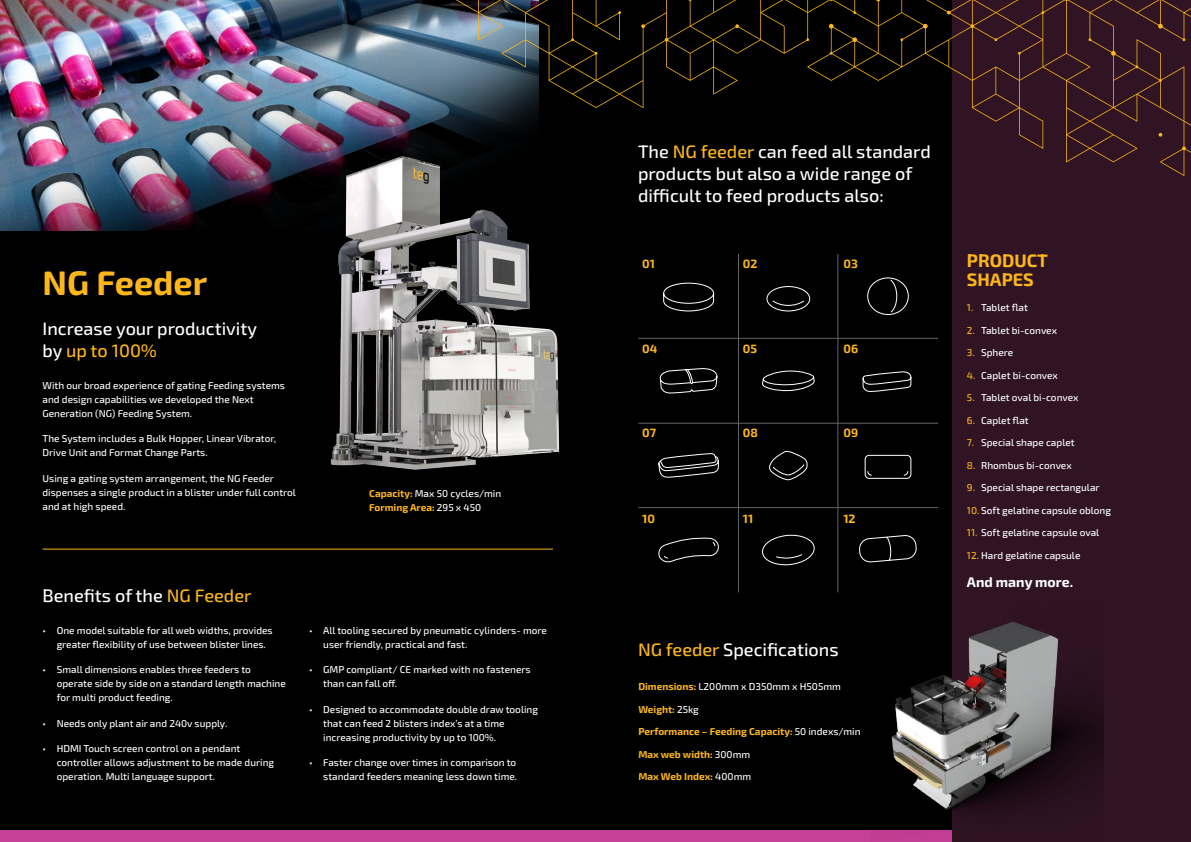
<style>
.page{position:relative;width:1191px;height:842px;background:#000}
.page>*{position:absolute;margin:0;border:0;box-sizing:border-box;transform-origin:0 0}
.t1{font:700 34px "Exo 2";color:#fdb71a}
.t2{font:500 18px/22px "Exo 2";color:#fff}
.t3{font:700 18px/19px "Exo 2";color:#fdb71a}
.t4{font:700 14px "Exo 2";color:#fff}
.t5{font:700 12px "Exo 2";color:#fdb71a}
.t6{font:500 10px/14px "Exo 2";color:#fff}
.t7{font:700 10px "Exo 2";color:#fdb71a}
.s1{color:#fdb71a}
.s2{font-weight:700;color:#fdb71a}
.s3{font-weight:500;color:#fff}
</style>
<div class="page">
<div style="left:0;top:830px;width:1191px;height:12px;background:#c64097"></div>
<img style="left:0;top:0;width:456px;height:230px">
<div style="left:952px;top:0;width:239px;height:842px;background:#301424"></div>
<hr style="left:43px;top:549px;width:510px;height:1px;background:#fdb71a">
<svg style="left:663px;top:282px;width:51px;height:30px"></svg>
<svg style="left:766px;top:286px;width:44px;height:26px"></svg>
<svg style="left:867px;top:277px;width:42px;height:38px"></svg>
<svg style="left:659px;top:368px;width:59px;height:26px"></svg>
<svg style="left:762px;top:370px;width:53px;height:21px"></svg>
<svg style="left:862px;top:371px;width:50px;height:21px"></svg>
<svg style="left:658px;top:453px;width:61px;height:25px"></svg>
<svg style="left:769px;top:450px;width:39px;height:30px"></svg>
<svg style="left:864px;top:454px;width:48px;height:25px"></svg>
<svg style="left:658px;top:537px;width:61px;height:26px"></svg>
<svg style="left:762px;top:534px;width:53px;height:32px"></svg>
<svg style="left:859px;top:535px;width:58px;height:28px"></svg>
<hr style="left:738px;top:254px;width:1px;height:338px;background:#636466">
<hr style="left:837px;top:254px;width:1px;height:338px;background:#636466">
<hr style="left:638px;top:507px;width:300px;height:1px;background:#636466">
<hr style="left:638px;top:423px;width:300px;height:1px;background:#636466">
<hr style="left:638px;top:338px;width:300px;height:1px;background:#636466">
<img style="left:324px;top:119px;width:236px;height:351px">
<svg style="left:456px;top:0;width:735px;height:176px"></svg>
<svg style="left:1158px;top:133px;width:4px;height:4px"></svg>
<img style="left:891px;top:622px;width:212px;height:190px">
<h1 class="t1" style="left:43px;top:259px;width:166px">NG Feeder</h1>
<h2 class="t2" style="left:43px;top:317px;width:216px">Increase your productivity by <span class="s1">up to 100%</span></h2>
<p class="t6" style="left:43px;top:378px;width:244px">With our broad experience of gating Feeding systems and design capabilities we developed the Next<br>Generation (NG) Feeding System.</p>
<p class="t6" style="left:43px;top:432px;width:235px">The System includes a Bulk Hopper, Linear Vibrator,<br>Drive Unit and Format Change Parts.</p>
<p class="t6" style="left:43px;top:471px;width:255px">Using a gating system arrangement, the NG Feeder dispenses a single product in a blister under full control and at high speed.</p>
<p class="t6" style="left:369px;top:486px;width:134px"><span class="s2">Capacity:</span> Max 50 cycles/min<br><span class="s2">Forming Area:</span> 295 x 450</p>
<h2 class="t2" style="left:43px;top:584px;width:210px">Benefits of the <span class="s1">NG Feeder</span></h2>
<p class="t6" style="left:57px;top:623px;width:217px;text-indent:-14px">• One model suitable for all web widths, provides greater flexibility of use between blister lines.</p>
<p class="t6" style="left:57px;top:662px;width:231px;text-indent:-14px">• Small dimensions enables three feeders to operate side by side on a standard length machine for multi product feeding.</p>
<p class="t6" style="left:43px;top:716px;width:186px">• Needs only plant air and 240v supply.</p>
<p class="t6" style="left:57px;top:741px;width:219px;text-indent:-14px">• HDMI Touch screen control on a pendant controller allows adjustment to be made during operation. Multi language support.</p>
<p class="t6" style="left:323px;top:623px;width:225px;text-indent:-14px">• All tooling secured by pneumatic cylinders- more user friendly, practical and fast.</p>
<p class="t6" style="left:323px;top:662px;width:209px;text-indent:-14px">• GMP compliant/ CE marked with no fasteners than can fall off.</p>
<p class="t6" style="left:323px;top:702px;width:216px;text-indent:-14px">• Designed to accommodate double draw tooling that can feed 2 blisters index’s at a time increasing productivity by up to 100%.</p>
<p class="t6" style="left:309px;top:755px;width:210px;text-align:right">• Faster change over times in comparison to standard feeders meaning less down time.</p>
<h2 class="t2" style="left:638px;top:140px;width:294px">The <span class="s1">NG feeder</span> can feed all standard products but also a wide range of difficult to feed products also:</h2>
<p class="t5" style="left:642px;top:255px;width:14px">01</p>
<p class="t5" style="left:743px;top:255px;width:16px">02</p>
<p class="t5" style="left:843px;top:255px;width:16px">03</p>
<p class="t5" style="left:642px;top:340px;width:17px">04</p>
<p class="t5" style="left:743px;top:340px;width:16px">05</p>
<p class="t5" style="left:843px;top:340px;width:16px">06</p>
<p class="t5" style="left:642px;top:424px;width:15px">07</p>
<p class="t5" style="left:743px;top:424px;width:17px">08</p>
<p class="t5" style="left:843px;top:424px;width:16px">09</p>
<p class="t5" style="left:642px;top:510px;width:14px">10</p>
<p class="t5" style="left:743px;top:510px;width:12px">11</p>
<p class="t5" style="left:843px;top:510px;width:14px">12</p>
<h2 class="t2" style="left:638px;top:638px;width:202px"><span class="s1">NG feeder</span> Specifications</h2>
<p class="t6" style="left:638px;top:679px;width:204px"><span class="s2">Dimensions:</span> L200mm x D350mm x H505mm</p>
<p class="t7" style="left:638px;top:702px;width:62px">Weight: <span class="s3">25kg</span></p>
<p class="t7" style="left:638px;top:725px;width:224px">Performance – Feeding Capacity: <span class="s3">50 indexs/min</span></p>
<p class="t7" style="left:638px;top:747px;width:113px">Max web width: <span class="s3">300mm</span></p>
<p class="t7" style="left:638px;top:770px;width:114px">Max Web Index: <span class="s3">400mm</span></p>
<h2 class="t3" style="left:967px;top:251px;width:83px">PRODUCT<br>SHAPES</h2>
<p class="t6" style="left:967px;top:300px;width:62px"><span class="s1">1.</span> Tablet flat</p>
<p class="t6" style="left:967px;top:323px;width:92px"><span class="s1">2.</span> Tablet bi-convex</p>
<p class="t6" style="left:967px;top:345px;width:48px"><span class="s1">3.</span> Sphere</p>
<p class="t6" style="left:967px;top:368px;width:92px"><span class="s1">4.</span> Caplet bi-convex</p>
<p class="t6" style="left:967px;top:390px;width:113px"><span class="s1">5.</span> Tablet oval bi-convex</p>
<p class="t6" style="left:967px;top:413px;width:63px"><span class="s1">6.</span> Caplet flat</p>
<p class="t6" style="left:967px;top:435px;width:109px"><span class="s1">7.</span> Special shape caplet</p>
<p class="t6" style="left:967px;top:458px;width:106px"><span class="s1">8.</span> Rhombus bi-convex</p>
<p class="t6" style="left:967px;top:480px;width:134px"><span class="s1">9.</span> Special shape rectangular</p>
<p class="t6" style="left:967px;top:503px;width:146px"><span class="s1">10.</span> Soft gelatine capsule oblong</p>
<p class="t6" style="left:967px;top:525px;width:134px"><span class="s1">11.</span> Soft gelatine capsule oval</p>
<p class="t6" style="left:967px;top:548px;width:115px"><span class="s1">12.</span> Hard gelatine capsule</p>
<h3 class="t4" style="left:967px;top:572px;width:108px">And many more.</h3>
</div>
